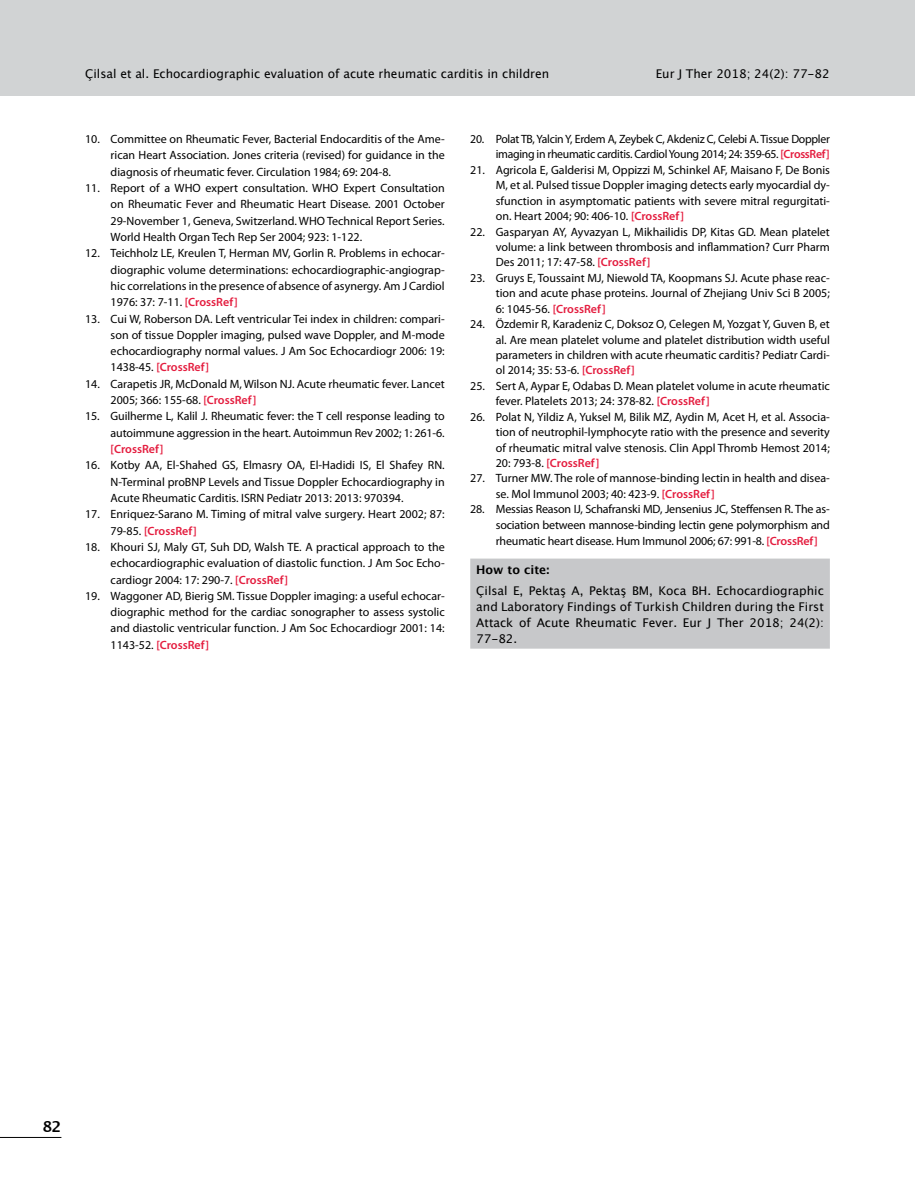
<style>
.page{position:relative;width:915px;height:1191px;background:#fff}
.page>*{position:absolute;margin:0;border:0;box-sizing:border-box;transform-origin:0 0}
.t1{font:700 15px "Lucida Grande";color:#000}
.t2{font:12px/16.4px "Myriad Pro";color:#000;text-align:justify}
.t3{font:12px/15.8px "Lucida Grande";color:#000;text-align:justify}
.t4{font:12px/15.5px "Myriad Pro";letter-spacing:-.025em;color:#000;text-align:right}
.t5{font:600 12px "Myriad Pro";color:#e41d3f}
.t6{font:700 12px "Lucida Grande";color:#000}
.s1{font-weight:600;color:#e41d3f}
</style>
<div class="page">
<div style="left:470px;top:558px;width:359px;height:90px;background:#c7c8ca"></div>
<hr style="left:0;top:1137px;width:61px;height:1px;background:#000">
<div style="left:0;top:0;width:914px;height:95px;background:#d1d3d4"></div>
<p class="t3" style="left:85px;top:66px;width:465px">Çilsal et al. Echocardiographic evaluation of acute rheumatic carditis in children</p>
<p class="t3" style="left:655px;top:66px;width:175px">Eur J Ther 2018; 24(2): 77-82</p>
<p class="t2" style="left:111px;top:131px;width:335px;text-indent:-26px">10. Committee on Rheumatic Fever, Bacterial Endocarditis of the Ame&shy;rican Heart Association. Jones criteria (revised) for guidance in the diagnosis of rheumatic fever. Circulation 1984; 69: 204-8.</p>
<p class="t2" style="left:111px;top:180px;width:335px;text-indent:-26px">11. Report of a WHO expert consultation. WHO Expert Consultation on Rheumatic Fever and Rheumatic Heart Disease. 2001 October 29-November 1, Geneva, Switzerland. WHO Technical Report Series.<br>World Health Organ Tech Rep Ser 2004; 923: 1-122.</p>
<p class="t2" style="left:111px;top:245px;width:335px;text-indent:-26px">12. Teichholz LE, Kreulen T, Herman MV, Gorlin R. Problems in echocar&shy;diographic volume determinations: echocardiographic-angiograp&shy;hic correlations in the presence of absence of asynergy. Am J Cardiol 1976: 37: 7-11. <span class="s1">[CrossRef]</span></p>
<p class="t2" style="left:111px;top:310px;width:335px;text-indent:-26px">13. Cui W, Roberson DA. Left ventricular Tei index in children: compari&shy;son of tissue Doppler imaging, pulsed wave Doppler, and M-mode echocardiography normal values. J Am Soc Echocardiogr 2006: 19:<br>1438-45. <span class="s1">[CrossRef]</span></p>
<p class="t2" style="left:111px;top:375px;width:335px;text-indent:-26px">14. Carapetis JR, McDonald M, Wilson NJ. Acute rheumatic fever. Lancet<br>2005; 366: 155-68. <span class="s1">[CrossRef]</span></p>
<p class="t2" style="left:85px;top:408px;width:361px;text-align:right">15. Guilherme L, Kalil J. Rheumatic fever: the T cell response leading to autoimmune aggression in the heart. Autoimmun Rev 2002; 1: 261-6.</p>
<p class="t5" style="left:111px;top:441px;width:54px">[CrossRef]</p>
<p class="t2" style="left:111px;top:457px;width:335px;text-indent:-26px">16. Kotby AA, El-Shahed GS, Elmasry OA, El-Hadidi IS, El Shafey RN.<br>N-Terminal proBNP Levels and Tissue Doppler Echocardiography in Acute Rheumatic Carditis. ISRN Pediatr 2013: 2013: 970394.</p>
<p class="t2" style="left:111px;top:506px;width:335px;text-indent:-26px">17. Enriquez-Sarano M. Timing of mitral valve surgery. Heart 2002; 87:<br>79-85. <span class="s1">[CrossRef]</span></p>
<p class="t2" style="left:111px;top:538px;width:335px;text-indent:-26px">18. Khouri SJ, Maly GT, Suh DD, Walsh TE. A practical approach to the echocardiographic evaluation of diastolic function. J Am Soc Echo&shy;cardiogr 2004: 17: 290-7. <span class="s1">[CrossRef]</span></p>
<p class="t2" style="left:111px;top:587px;width:335px;text-indent:-26px">19. Waggoner AD, Bierig SM. Tissue Doppler imaging: a useful echocar&shy;diographic method for the cardiac sonographer to assess systolic and diastolic ventricular function. J Am Soc Echocardiogr 2001: 14:<br>1143-52. <span class="s1">[CrossRef]</span></p>
<p class="t4" style="left:470px;top:131px;width:361px">20. Polat TB, Yalcin Y, Erdem A, Zeybek C, Akdeniz C, Celebi A. Tissue Doppler imaging in rheumatic carditis. Cardiol Young 2014; 24: 359-65. <span class="s1">[CrossRef]</span></p>
<p class="t2" style="left:495px;top:162px;width:335px;line-height:15.5px;text-indent:-26px">21. Agricola E, Galderisi M, Oppizzi M, Schinkel AF, Maisano F, De Bonis M, et al. Pulsed tissue Doppler imaging detects early myocardial dy&shy;sfunction in asymptomatic patients with severe mitral regurgitati&shy;on. Heart 2004; 90: 406-10. <span class="s1">[CrossRef]</span></p>
<p class="t2" style="left:495px;top:224px;width:335px;line-height:15.5px;text-indent:-26px">22. Gasparyan AY, Ayvazyan L, Mikhailidis DP, Kitas GD. Mean platelet volume: a link between thrombosis and inflammation? Curr Pharm Des 2011; 17: 47-58. <span class="s1">[CrossRef]</span></p>
<p class="t2" style="left:495px;top:270px;width:335px;line-height:15.5px;text-indent:-26px">23. Gruys E, Toussaint MJ, Niewold TA, Koopmans SJ. Acute phase reac&shy;tion and acute phase proteins. Journal of Zhejiang Univ Sci B 2005; 6: 1045-56. <span class="s1">[CrossRef]</span></p>
<p class="t2" style="left:495px;top:316px;width:335px;line-height:15.5px;text-indent:-26px">24. Özdemir R, Karadeniz C, Doksoz O, Celegen M, Yozgat Y, Guven B, et al. Are mean platelet volume and platelet distribution width useful parameters in children with acute rheumatic carditis? Pediatr Cardi&shy;ol 2014; 35: 53-6. <span class="s1">[CrossRef]</span></p>
<p class="t2" style="left:495px;top:378px;width:335px;line-height:15.5px;text-indent:-26px">25. Sert A, Aypar E, Odabas D. Mean platelet volume in acute rheumatic fever. Platelets 2013; 24: 378-82. <span class="s1">[CrossRef]</span></p>
<p class="t2" style="left:495px;top:409px;width:335px;line-height:15.5px;text-indent:-26px">26. Polat N, Yildiz A, Yuksel M, Bilik MZ, Aydin M, Acet H, et al. Associa&shy;tion of neutrophil-lymphocyte ratio with the presence and severity of rheumatic mitral valve stenosis. Clin Appl Thromb Hemost 2014; 20: 793-8. <span class="s1">[CrossRef]</span></p>
<p class="t2" style="left:495px;top:470px;width:335px;line-height:15.5px;text-indent:-26px">27. Turner MW. The role of mannose-binding lectin in health and disea&shy;se. Mol Immunol 2003; 40: 423-9. <span class="s1">[CrossRef]</span></p>
<p class="t2" style="left:495px;top:501px;width:335px;line-height:15.8px;text-indent:-26px">28. Messias Reason IJ, Schafranski MD, Jensenius JC, Steffensen R. The as&shy;sociation between mannose-binding lectin gene polymorphism and rheumatic heart disease. Hum Immunol 2006; 67: 991-8. <span class="s1">[CrossRef]</span></p>
<p class="t6" style="left:476px;top:560px;width:74px">How to cite:</p>
<p class="t3" style="left:476px;top:583px;width:349px">Çilsal E, Pektaş A, Pektaş BM, Koca BH. Echocardiographic and Laboratory Findings of Turkish Children during the First Attack of Acute Rheumatic Fever. Eur J Ther 2018; 24(2):<br>77-82.</p>
<p class="t1" style="left:42px;top:1114px;width:20px">82</p>
</div>
